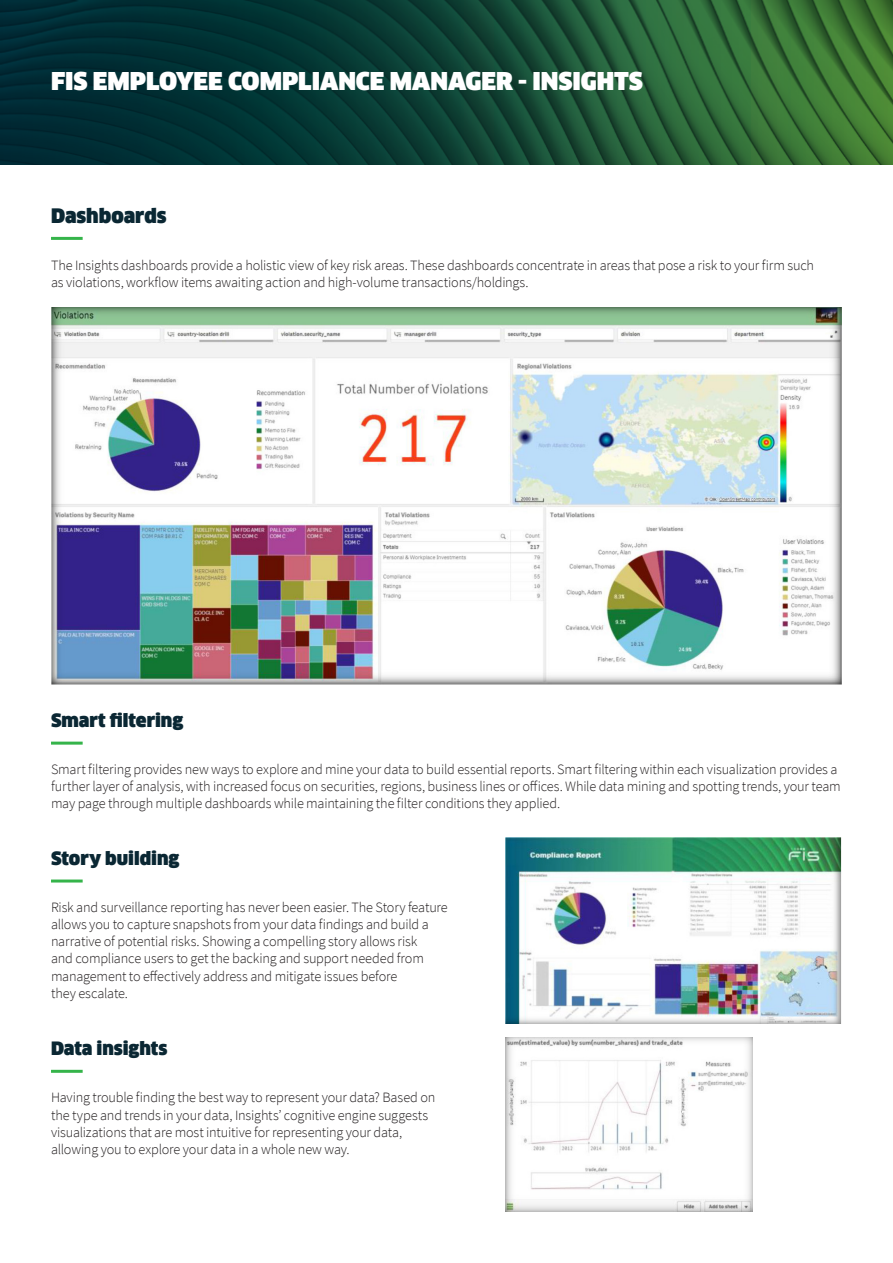
<style>
.page{position:relative;width:893px;height:1263px;background:#fff}
.page>*{position:absolute;margin:0;border:0;box-sizing:border-box;transform-origin:0 0}
.BODY__Internal_pages{font:900 24px "Clan Offc Pro";color:#fff}
.BODY{font:900 19.5px "Clan Offc Pro";color:#0a2733}
.BODY-2{font:900 18px "Clan Offc Pro";color:#0a2733}
.BODY-3{font:300 14.25px/17.1px "Source Sans Pro";letter-spacing:-.015em;color:#231f20}
</style>
<div class="page">
<svg style="left:0;top:0;width:893px;height:165px;background:#164a35"></svg>
<hr style="left:51px;top:237px;width:32px;height:3px;background:#35b44a">
<hr style="left:51px;top:742px;width:32px;height:3px;background:#35b44a">
<hr style="left:51px;top:879px;width:32px;height:3px;background:#35b44a">
<hr style="left:51px;top:1070px;width:32px;height:3px;background:#35b44a">
<img style="left:51px;top:308px;width:791px;height:376px">
<img style="left:505px;top:837px;width:337px;height:186px">
<img style="left:505px;top:1037px;width:248px;height:175px">
<p class="BODY__Internal_pages" style="left:51px;top:67px;width:593px">FIS EMPLOYEE COMPLIANCE MANAGER - INSIGHTS</p>
<p class="BODY" style="left:51px;top:204px;width:117px">Dashboards</p>
<p class="BODY-3" style="left:51px;top:257px;width:765px">The Insights dashboards provide a holistic view of key risk areas. These dashboards concentrate in areas that pose a risk to your firm such as violations, workflow items awaiting action and high-volume transactions/holdings.</p>
<p class="BODY-2" style="left:51px;top:710px;width:134px">Smart filtering</p>
<p class="BODY-3" style="left:51px;top:761px;width:791px">Smart filtering provides new ways to explore and mine your data to build essential reports. Smart filtering within each visualization provides a further layer of analysis, with increased focus on securities, regions, business lines or offices. While data mining and spotting trends, your team may page through multiple dashboards while maintaining the filter conditions they applied.</p>
<p class="BODY-2" style="left:51px;top:848px;width:130px">Story building</p>
<p class="BODY-3" style="left:51px;top:899px;width:398px">Risk and surveillance reporting has never been easier. The Story feature allows you to capture snapshots from your data findings and build a narrative of potential risks. Showing a compelling story allows risk<br>and compliance users to get the backing and support needed from management to effectively address and mitigate issues before<br>they escalate.</p>
<p class="BODY-2" style="left:51px;top:1038px;width:118px">Data insights</p>
<p class="BODY-3" style="left:51px;top:1089px;width:386px">Having trouble finding the best way to represent your data? Based on the type and trends in your data, Insights’ cognitive engine suggests visualizations that are most intuitive for representing your data, allowing you to explore your data in a whole new way.</p>
</div>
